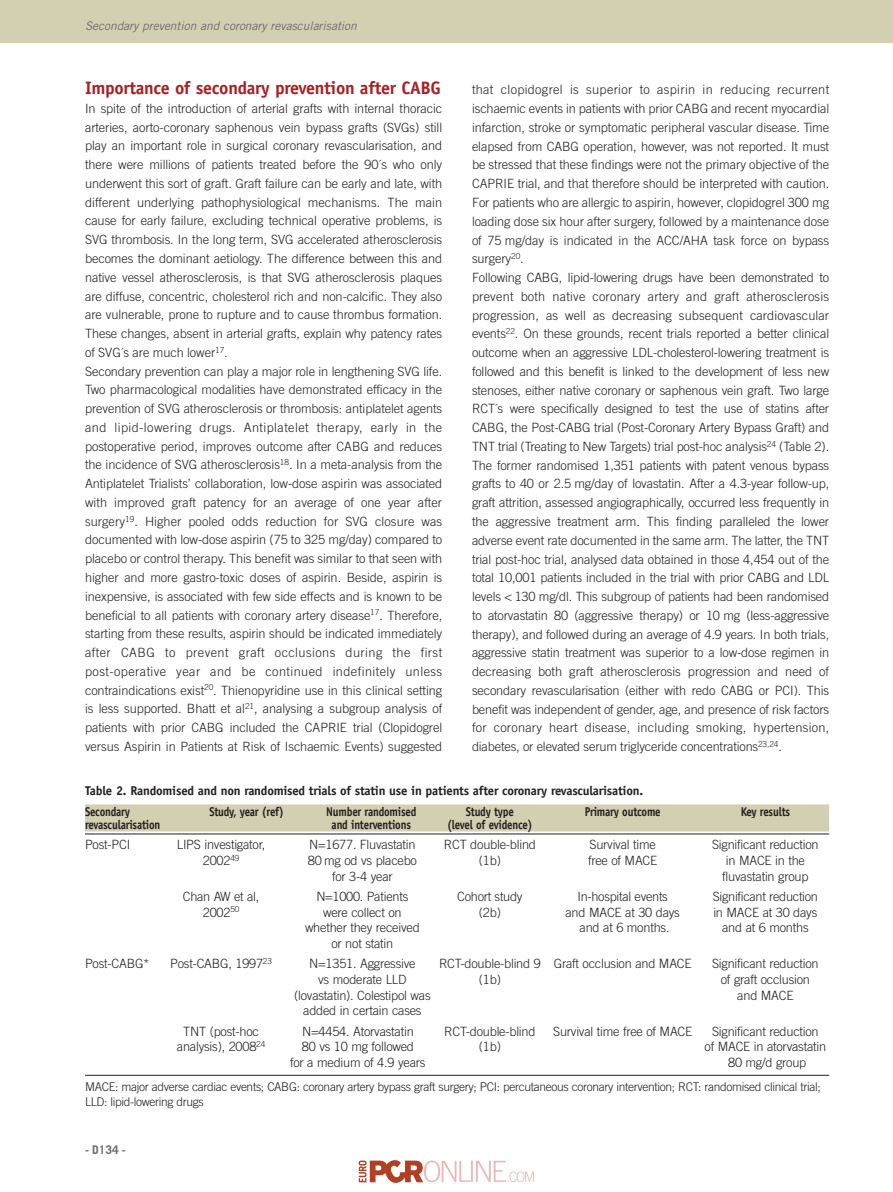
<style>
.page{position:relative;width:893px;height:1192px;background:#fff}
.page>*{position:absolute;margin:0;border:0;box-sizing:border-box;transform-origin:0 0}
.t1{font:700 18px "Officina Sans Std";letter-spacing:-.015em;color:#a72023}
.t2{font:300 12.75px/18.8px "Trade Gothic LT Std";letter-spacing:-.005em;color:#231f20}
.t3{font:700 12.75px "Officina Sans Std";letter-spacing:-.015em;color:#231f20;scale:.85 1}
.t4{font:700 12.75px/20.7px "Officina Sans Std";letter-spacing:-.015em;color:#231f20}
.t5{font:300 12px/15px "Trade Gothic LT Std";letter-spacing:-.03em;color:#231f20}
.t6{font:italic 12px "Trade Gothic LT Std";letter-spacing:-.005em;color:#6c6d70}
.t7{font:700 12px "Trade Gothic LT Std";color:#6c6d70}
</style>
<div class="page">
<div style="left:0;top:0;width:893px;height:43px;background:#d3d0b2"></div>
<div style="left:85px;top:804px;width:744px;height:13px;background:#d3d0b2"></div>
<div style="left:85px;top:817px;width:744px;height:14px;background:#d3d0b2"></div>
<hr style="left:85px;top:833px;width:744px;height:1px;background:#231f20">
<hr style="left:85px;top:1074px;width:744px;height:1px;background:#231f20">
<img style="left:358px;top:1160px;width:176px;height:23px">
<p class="t6" style="left:85px;top:22px;width:273px">Secondary prevention and coronary revascularisation</p>
<h1 class="t1" style="left:85px;top:81px;width:357px">Importance of secondary prevention after CABG</h1>
<p class="t2" style="left:85px;top:100px;width:359px">In spite of the introduction of arterial grafts with internal thoracic arteries, aorto-coronary saphenous vein bypass grafts (SVGs) still play an important role in surgical coronary revascularisation, and there were millions of patients treated before the 90´s who only underwent this sort of graft. Graft failure can be early and late, with different underlying pathophysiological mechanisms. The main cause for early failure, excluding technical operative problems, is SVG thrombosis. In the long term, SVG accelerated atherosclerosis becomes the dominant aetiology. The difference between this and native vessel atherosclerosis, is that SVG atherosclerosis plaques are diffuse, concentric, cholesterol rich and non-calcific. They also are vulnerable, prone to rupture and to cause thrombus formation.<br>These changes, absent in arterial grafts, explain why patency rates of SVG´s are much lower<sup>17</sup>.<br>Secondary prevention can play a major role in lengthening SVG life.<br>Two pharmacological modalities have demonstrated efficacy in the prevention of SVG atherosclerosis or thrombosis: antiplatelet agents and lipid-lowering drugs. Antiplatelet therapy, early in the postoperative period, improves outcome after CABG and reduces the incidence of SVG atherosclerosis<sup>18</sup>. In a meta-analysis from the Antiplatelet Trialists’ collaboration, low-dose aspirin was associated with improved graft patency for an average of one year after surgery<sup>19</sup>. Higher pooled odds reduction for SVG closure was documented with low-dose aspirin (75 to 325 mg/day) compared to placebo or control therapy. This benefit was similar to that seen with higher and more gastro-toxic doses of aspirin. Beside, aspirin is inexpensive, is associated with few side effects and is known to be beneficial to all patients with coronary artery disease<sup>17</sup>. Therefore, starting from these results, aspirin should be indicated immediately after CABG to prevent graft occlusions during the first post-operative year and be continued indefinitely unless contraindications exist<sup>20</sup>. Thienopyridine use in this clinical setting is less supported. Bhatt et al<sup>21</sup>, analysing a subgroup analysis of patients with prior CABG included the CAPRIE trial (Clopidogrel versus Aspirin in Patients at Risk of Ischaemic Events) suggested</p>
<p class="t2" style="left:472px;top:81px;width:359px">that clopidogrel is superior to aspirin in reducing recurrent ischaemic events in patients with prior CABG and recent myocardial infarction, stroke or symptomatic peripheral vascular disease. Time elapsed from CABG operation, however, was not reported. It must be stressed that these findings were not the primary objective of the CAPRIE trial, and that therefore should be interpreted with caution.<br>For patients who are allergic to aspirin, however, clopidogrel 300 mg loading dose six hour after surgery, followed by a maintenance dose of 75 mg/day is indicated in the ACC/AHA task force on bypass surgery<sup>20</sup>.<br>Following CABG, lipid-lowering drugs have been demonstrated to prevent both native coronary artery and graft atherosclerosis progression, as well as decreasing subsequent cardiovascular events<sup>22</sup>. On these grounds, recent trials reported a better clinical outcome when an aggressive LDL-cholesterol-lowering treatment is followed and this benefit is linked to the development of less new stenoses, either native coronary or saphenous vein graft. Two large RCT´s were specifically designed to test the use of statins after CABG, the Post-CABG trial (Post-Coronary Artery Bypass Graft) and TNT trial (Treating to New Targets) trial post-hoc analysis<sup>24</sup> (Table 2).<br>The former randomised 1,351 patients with patent venous bypass grafts to 40 or 2.5 mg/day of lovastatin. After a 4.3-year follow-up, graft attrition, assessed angiographically, occurred less frequently in the aggressive treatment arm. This finding paralleled the lower adverse event rate documented in the same arm. The latter, the TNT trial post-hoc trial, analysed data obtained in those 4,454 out of the total 10,001 patients included in the trial with prior CABG and LDL levels &lt; 130 mg/dl. This subgroup of patients had been randomised to atorvastatin 80 (aggressive therapy) or 10 mg (less-aggressive therapy), and followed during an average of 4.9 years. In both trials, aggressive statin treatment was superior to a low-dose regimen in decreasing both graft atherosclerosis progression and need of secondary revascularisation (either with redo CABG or PCI). This benefit was independent of gender, age, and presence of risk factors for coronary heart disease, including smoking, hypertension, diabetes, or elevated serum triglyceride concentrations<sup>23,24</sup>.</p>
<p class="t4" style="left:85px;top:781px;width:560px">Table 2. Randomised and non randomised trials of statin use in patients after coronary revascularisation.<br>Secondary</p>
<p class="t3" style="left:209px;top:806px;width:89px">Study, year (ref)</p>
<p class="t3" style="left:326px;top:806px;width:108px">Number randomised</p>
<p class="t3" style="left:466px;top:806px;width:58px">Study type</p>
<p class="t3" style="left:585px;top:806px;width:91px">Primary outcome</p>
<p class="t3" style="left:741px;top:806px;width:60px">Key results</p>
<p class="t3" style="left:85px;top:819px;width:90px">revascularisation</p>
<p class="t3" style="left:332px;top:819px;width:95px">and interventions</p>
<p class="t3" style="left:447px;top:819px;width:102px">(level of evidence)</p>
<p class="t2" style="left:85px;top:836px;width:47px">Post-PCI</p>
<p class="t2" style="left:177px;top:836px;width:90px">LIPS investigator,</p>
<p class="t2" style="left:309px;top:836px;width:108px">N=1677. Fluvastatin</p>
<p class="t2" style="left:444px;top:836px;width:94px">RCT double-blind</p>
<p class="t2" style="left:589px;top:836px;width:68px">Survival time</p>
<p class="t2" style="left:712px;top:836px;width:108px">Significant reduction</p>
<p class="t2" style="left:203px;top:852px;width:38px">2002<sup>49</sup></p>
<p class="t2" style="left:308px;top:852px;width:111px">80 mg od vs placebo</p>
<p class="t2" style="left:479px;top:852px;width:24px">(1b)</p>
<p class="t2" style="left:588px;top:852px;width:71px">free of MACE</p>
<p class="t2" style="left:726px;top:852px;width:81px">in MACE in the</p>
<p class="t2" style="left:332px;top:867px;width:62px">for 3-4 year</p>
<p class="t2" style="left:722px;top:867px;width:88px">fluvastatin group</p>
<p class="t2" style="left:183px;top:887px;width:78px">Chan AW et al,</p>
<p class="t2" style="left:316px;top:887px;width:94px">N=1000. Patients</p>
<p class="t2" style="left:457px;top:887px;width:67px">Cohort study</p>
<p class="t2" style="left:577px;top:887px;width:92px">In-hospital events</p>
<p class="t2" style="left:713px;top:887px;width:107px">Significant reduction</p>
<p class="t2" style="left:203px;top:903px;width:38px">2002<sup>50</sup></p>
<p class="t2" style="left:323px;top:903px;width:80px">were collect on</p>
<p class="t2" style="left:479px;top:903px;width:24px">(2b)</p>
<p class="t2" style="left:565px;top:903px;width:116px">and MACE at 30 days</p>
<p class="t2" style="left:713px;top:903px;width:106px">in MACE at 30 days</p>
<p class="t2" style="left:305px;top:919px;width:116px">whether they received</p>
<p class="t2" style="left:580px;top:919px;width:91px">and at 6 months.</p>
<p class="t2" style="left:722px;top:919px;width:88px">and at 6 months</p>
<p class="t2" style="left:331px;top:935px;width:63px">or not statin</p>
<p class="t2" style="left:85px;top:955px;width:66px">Post-CABG*</p>
<p class="t2" style="left:170px;top:955px;width:103px">Post-CABG, 1997<sup>23</sup></p>
<p class="t2" style="left:309px;top:955px;width:108px">N=1351. Aggressive</p>
<p class="t2" style="left:439px;top:955px;width:254px">RCT-double-blind 9 Graft occlusion and MACE</p>
<p class="t2" style="left:712px;top:955px;width:108px">Significant reduction</p>
<p class="t2" style="left:318px;top:970px;width:90px">vs moderate LLD</p>
<p class="t2" style="left:479px;top:970px;width:24px">(1b)</p>
<p class="t2" style="left:721px;top:970px;width:91px">of graft occlusion</p>
<p class="t2" style="left:294px;top:986px;width:138px">(lovastatin). Colestipol was</p>
<p class="t2" style="left:737px;top:986px;width:58px">and MACE</p>
<p class="t2" style="left:303px;top:1002px;width:120px">added in certain cases</p>
<p class="t2" style="left:183px;top:1022px;width:77px">TNT (post-hoc</p>
<p class="t2" style="left:302px;top:1022px;width:113px">N=4454. Atorvastatin</p>
<p class="t2" style="left:444px;top:1022px;width:93px">RCT-double-blind</p>
<p class="t2" style="left:553px;top:1022px;width:141px">Survival time free of MACE</p>
<p class="t2" style="left:712px;top:1022px;width:108px">Significant reduction</p>
<p class="t2" style="left:177px;top:1038px;width:90px">analysis), 2008<sup>24</sup></p>
<p class="t2" style="left:302px;top:1038px;width:114px">80 vs 10 mg followed</p>
<p class="t2" style="left:479px;top:1038px;width:24px">(1b)</p>
<p class="t2" style="left:704px;top:1038px;width:123px">of MACE in atorvastatin</p>
<p class="t2" style="left:290px;top:1053px;width:137px">for a medium of 4.9 years</p>
<p class="t2" style="left:728px;top:1053px;width:80px">80 mg/d group</p>
<p class="t5" style="left:85px;top:1079px;width:737px">MACE: major adverse cardiac events; CABG: coronary artery bypass graft surgery; PCI: percutaneous coronary intervention; RCT: randomised clinical trial;<br>LLD: lipid-lowering drugs</p>
<p class="t7" style="left:85px;top:1142px;width:42px">- D134 -</p>
</div>
